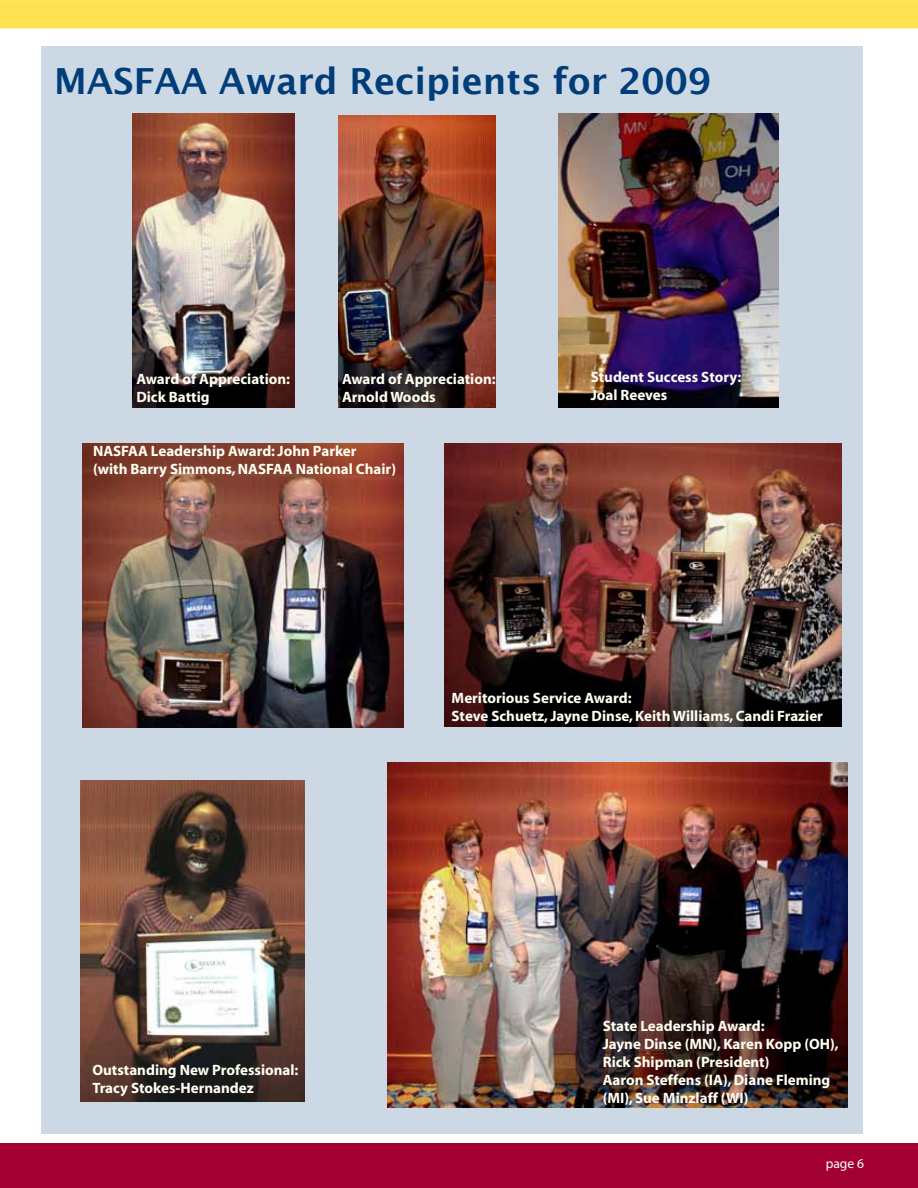
<style>
.page{position:relative;width:918px;height:1188px;background:#fff}
.page>*{position:absolute;margin:0;border:0;box-sizing:border-box;transform-origin:0 0}
.t1{font:600 36px "Lucida Sans";color:#003d79}
.t2{font:700 15px/18px "Myriad";color:#fffff3}
.t3{font:13.5px "Myriad";color:#fff}
</style>
<div class="page">
<div style="left:0;top:1143px;width:918px;height:45px;background:#a30134"></div>
<div style="left:0;top:0;width:918px;height:28px;background:#ffe152"></div>
<div style="left:42px;top:46px;width:821px;height:1087px;background:#ccd8e4"></div>
<img style="left:339px;top:115px;width:157px;height:292px">
<img style="left:132px;top:114px;width:162px;height:293px">
<img style="left:444px;top:444px;width:397px;height:282px">
<img style="left:82px;top:444px;width:322px;height:283px">
<img style="left:80px;top:781px;width:224px;height:321px">
<img style="left:387px;top:763px;width:460px;height:345px">
<img style="left:559px;top:114px;width:220px;height:293px">
<h1 class="t1" style="left:54px;top:60px;width:658px">MASFAA Award Recipients for 2009</h1>
<p class="t2" style="left:136px;top:370px;width:155px">Award of Appreciation:<br>Dick Battig</p>
<p class="t2" style="left:342px;top:370px;width:155px">Award of Appreciation:<br>Arnold Woods</p>
<p class="t2" style="left:93px;top:443px;width:305px">NASFAA Leadership Award: John Parker<br>(with Barry Simmons, NASFAA National Chair)</p>
<p class="t2" style="left:591px;top:368px;width:152px">Student Success Story:<br>Joal Reeves</p>
<p class="t2" style="left:92px;top:1062px;width:208px">Outstanding New Professional:<br>Tracy Stokes-Hernandez</p>
<p class="t2" style="left:452px;top:690px;width:373px">Meritorious Service Award:<br>Steve Schuetz, Jayne Dinse, Keith Williams, Candi Frazier</p>
<p class="t2" style="left:603px;top:1017px;width:238px">State Leadership Award:<br>Jayne Dinse (MN), Karen Kopp (OH),<br>Rick Shipman (President)<br>Aaron Steffens (IA), Diane Fleming (MI), Sue Minzlaff (WI)</p>
<p class="t3" style="left:826px;top:1157px;width:40px">page 6</p>
</div>
